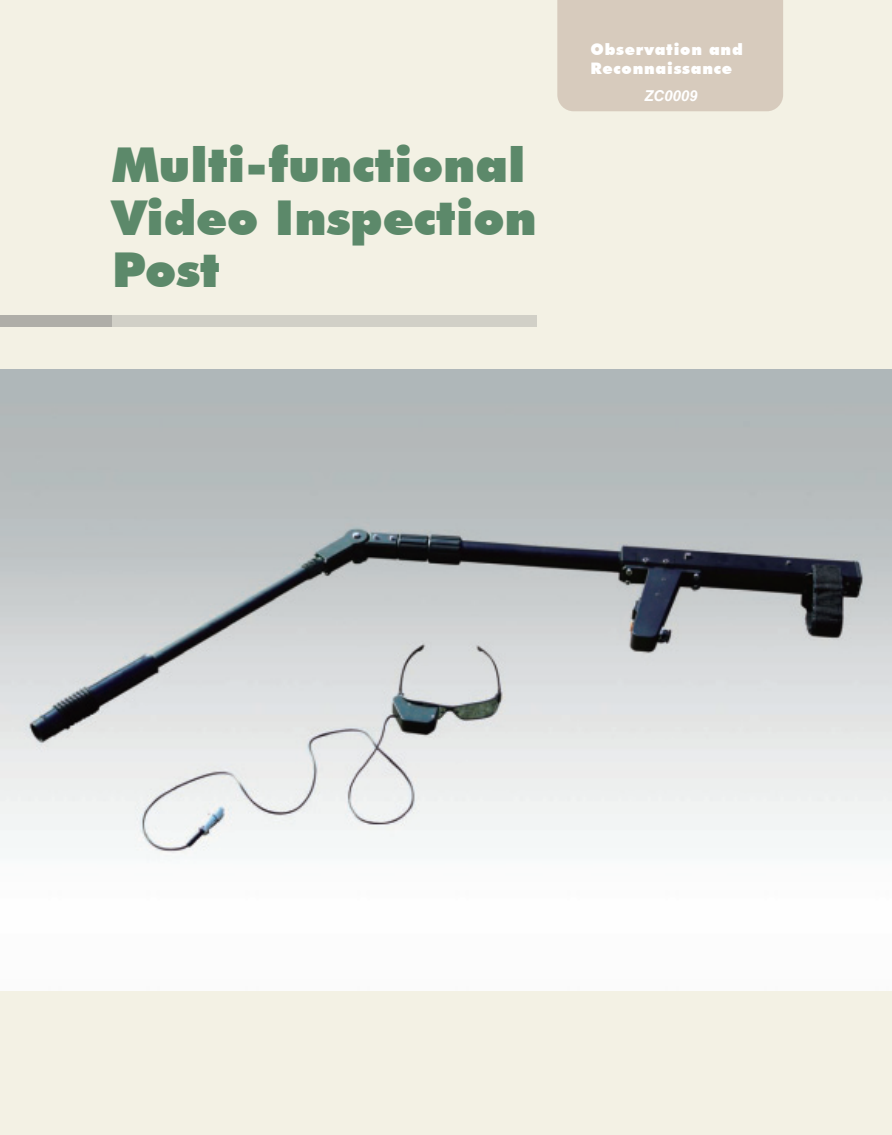
<style>
.page{position:relative;width:892px;height:1135px;background:#fff}
.page>*{position:absolute;margin:0;border:0;box-sizing:border-box;transform-origin:0 0}
.t1{font:900 48px/52.5px "Futura BT";color:#5c896a}
.t2{font:900 15.9px/19px "Futura BT";letter-spacing:.05em;color:#fff}
.t3{font:italic 700 15px "Arial";color:#fff}
</style>
<div class="page">
<div style="left:0;top:0;width:891px;height:1134px;background:#f3f1e4"></div>
<div style="left:0;top:315px;width:112px;height:12px;background:#afaea8"></div>
<div style="left:112px;top:315px;width:424px;height:12px;background:#d1d0c7"></div>
<img style="left:0;top:369px;width:891px;height:621px">
<div style="left:557px;top:0;width:226px;height:111px;background:#d7cbbd"></div>
<p class="t1" style="left:112px;top:138px;width:426px">Multi-functional<br>Video Inspection<br>Post</p>
<p class="t2" style="left:590px;top:39px;width:154px">Observation and<br>Reconnaissance</p>
<p class="t3" style="left:644px;top:86px;width:55px">ZC0009</p>
</div>
